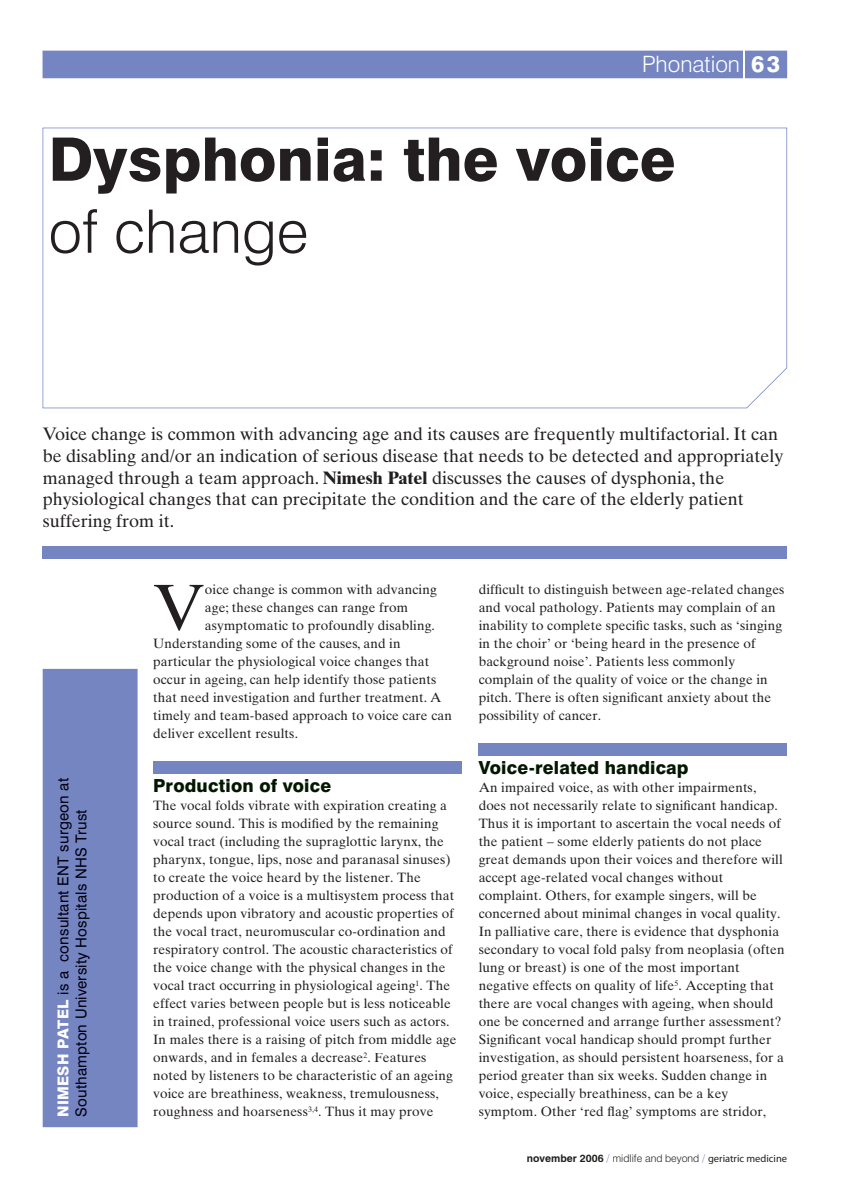
<style>
.page{position:relative;width:851px;height:1191px;background:#fff}
.page>*{position:absolute;margin:0;border:0;box-sizing:border-box;transform-origin:0 0}
.t1{font:65.7px "Times Ten";color:#231f20}
.t2{font:800 60px "Swiss 721 BT";color:#231f20}
.t3{font:300 60px "Swiss 721 BT";color:#231f20}
.t4{font:300 22.5px "Swiss 721 BT";color:#fff}
.t5{font:18px/21.6px "Times Ten";color:#231f20}
.t6{font:800 18px "Swiss 721 BT";letter-spacing:.01em;color:#031700}
.t7{font:15px/18px "Swiss 721 BT";letter-spacing:.01em;color:#000010}
.t8{font:13.5px/18px "Times Ten";letter-spacing:.01em;color:#231f20}
.t9{font:10.5px "Myriad Pro";color:#231f20}
.s1{font-weight:800}
.s2{font-weight:700}
.s3{font-weight:800;color:#fff}
.s4{font-family:"Swiss 721 BT";font-weight:700}
.s5{font-family:"Swiss 721 BT";font-weight:300;color:#7585c1}
.s6{font-family:"Swiss 721 BT";font-weight:300}
</style>
<div class="page">
<svg style="left:43px;top:128px;width:744px;height:280px"></svg>
<div style="left:43px;top:546px;width:744px;height:13px;background:#7585c1"></div>
<div style="left:153px;top:761px;width:308px;height:13px;background:#7585c1"></div>
<div style="left:43px;top:669px;width:94px;height:458px;background:#7585c1"></div>
<div style="left:58px;top:778px;width:14px;height:216px;background:#7585c1"></div>
<div style="left:75px;top:809px;width:15px;height:307px;background:#7585c1"></div>
<div style="left:43px;top:51px;width:744px;height:27px;background:#7585c1"></div>
<hr style="left:742px;top:50px;width:2px;height:30px;background:#fff">
<div style="left:478px;top:743px;width:309px;height:13px;background:#7585c1"></div>
<h3 class="t4" style="left:642px;top:50px;width:139px">Phonation <span class="s1">63</span></h3>
<h2 class="t2" style="left:48px;top:123px;width:628px">Dysphonia: the voice</h2>
<h2 class="t3" style="left:48px;top:195px;width:261px">of change</h2>
<p class="t5" style="left:43px;top:423px;width:742px">Voice change is common with advancing age and its causes are frequently multifactorial. It can be disabling and/or an indication of serious disease that needs to be detected and appropriately managed through a team approach. <span class="s2">Nimesh Patel</span> discusses the causes of dysphonia, the physiological changes that can precipitate the condition and the care of the elderly patient suffering from it.</p>
<p class="t7" style="left:54px;top:1116px;width:340px;rotate:-90deg"><span class="s3">NIMESH PATEL</span> is a consultant ENT surgeon at<br>Southampton University Hospitals NHS Trust</p>
<h1 class="t1" style="left:153px;top:569px;width:53px">V</h1>
<p class="t8" style="left:205px;top:580px;width:233px">oice change is common with advancing</p>
<p class="t8" style="left:205px;top:598px;width:205px">age; these changes can range from</p>
<p class="t8" style="left:205px;top:616px;width:231px">asymptomatic to profoundly disabling.</p>
<p class="t8" style="left:153px;top:634px;width:249px">Understanding some of the causes, and in</p>
<p class="t8" style="left:153px;top:652px;width:277px">particular the physiological voice changes that</p>
<p class="t8" style="left:153px;top:670px;width:285px">occur in ageing, can help identify those patients</p>
<p class="t8" style="left:153px;top:688px;width:290px">that need investigation and further treatment. A</p>
<p class="t8" style="left:153px;top:706px;width:300px">timely and team-based approach to voice care can</p>
<p class="t8" style="left:153px;top:724px;width:146px">deliver excellent results.</p>
<h3 class="t6" style="left:153px;top:775px;width:179px">Production of voice</h3>
<p class="t8" style="left:153px;top:796px;width:305px">The vocal folds vibrate with expiration creating a source sound. This is modified by the remaining vocal tract (including the supraglottic larynx, the pharynx, tongue, lips, nose and paranasal sinuses) to create the voice heard by the listener. The production of a voice is a multisystem process that depends upon vibratory and acoustic properties of the vocal tract, neuromuscular co-ordination and respiratory control. The acoustic characteristics of the voice change with the physical changes in the vocal tract occurring in physiological ageing<sup>1</sup>. The effect varies between people but is less noticeable in trained, professional voice users such as actors.<br>In males there is a raising of pitch from middle age onwards, and in females a decrease<sup>2</sup>. Features noted by listeners to be characteristic of an ageing voice are breathiness, weakness, tremulousness, roughness and hoarseness<sup>3,4</sup>. Thus it may prove</p>
<p class="t8" style="left:478px;top:580px;width:307px">difficult to distinguish between age-related changes and vocal pathology. Patients may complain of an inability to complete specific tasks, such as ‘singing in the choir’ or ‘being heard in the presence of background noise’. Patients less commonly complain of the quality of voice or the change in pitch. There is often significant anxiety about the possibility of cancer.</p>
<h3 class="t6" style="left:478px;top:757px;width:211px">Voice-related handicap</h3>
<p class="t8" style="left:478px;top:778px;width:307px">An impaired voice, as with other impairments, does not necessarily relate to significant handicap.<br>Thus it is important to ascertain the vocal needs of the patient – some elderly patients do not place great demands upon their voices and therefore will accept age-related vocal changes without complaint. Others, for example singers, will be concerned about minimal changes in vocal quality.<br>In palliative care, there is evidence that dysphonia secondary to vocal fold palsy from neoplasia (often lung or breast) is one of the most important negative effects on quality of life<sup>5</sup>. Accepting that there are vocal changes with ageing, when should one be concerned and arrange further assessment?<br>Significant vocal handicap should prompt further investigation, as should persistent hoarseness, for a period greater than six weeks. Sudden change in voice, especially breathiness, can be a key symptom. Other ‘red flag’ symptoms are stridor,</p>
<p class="t9" style="left:527px;top:1152px;width:262px"><span class="s4">november 2006</span> <span class="s5">/</span> <span class="s6">midlife and beyond</span> <span class="s5">/</span> geriatric medicine</p>
</div>
